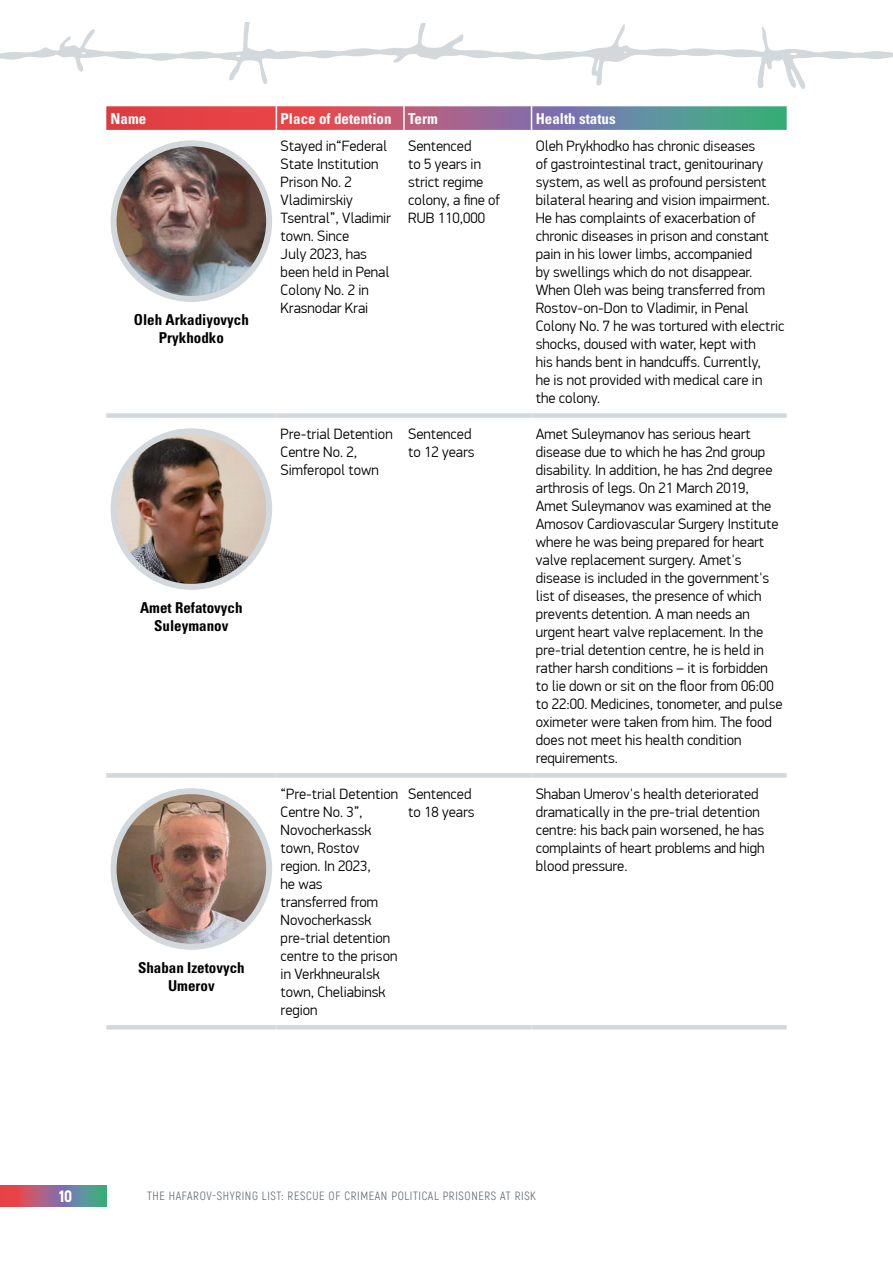
<style>
.page{position:relative;width:893px;height:1263px;background:#fff}
.page>*{position:absolute;margin:0;border:0;box-sizing:border-box;transform-origin:0 0}
.t1{font:900 16.5px "Akrobat";color:#fff}
.TableTEXT{font:300 15px/18px "PF Din Display Pro";color:#000}
.Name{font:15px/18px "Univers LTCYR 67 Bold Cond";color:#000;text-align:center}
.t2{font:15px "Univers LTCYR 67 Bold Cond";color:#fff}
.t3{font:12px "Akrobat";letter-spacing:.05em;color:#666e77}
</style>
<div class="page">
<svg style="left:0;top:1185px;width:106px;height:22px;background:#976f80"></svg>
<svg style="left:0;top:22px;width:893px;height:67px"></svg>
<svg style="left:106px;top:106px;width:681px;height:24px;background:#a46b79"></svg>
<div style="left:106px;top:413px;width:170px;height:5px;background:#d3d8dc"></div>
<div style="left:276px;top:413px;width:128px;height:5px;background:#d3d8dc"></div>
<div style="left:404px;top:413px;width:127px;height:5px;background:#d3d8dc"></div>
<div style="left:531px;top:413px;width:256px;height:5px;background:#d3d8dc"></div>
<div style="left:106px;top:773px;width:170px;height:5px;background:#d3d8dc"></div>
<div style="left:276px;top:773px;width:128px;height:5px;background:#d3d8dc"></div>
<div style="left:404px;top:773px;width:127px;height:5px;background:#d3d8dc"></div>
<div style="left:531px;top:773px;width:256px;height:5px;background:#d3d8dc"></div>
<hr style="left:106px;top:1025px;width:170px;height:4px;background:#d3d8dc">
<hr style="left:276px;top:1025px;width:128px;height:4px;background:#d3d8dc">
<hr style="left:404px;top:1025px;width:127px;height:4px;background:#d3d8dc">
<hr style="left:531px;top:1025px;width:256px;height:4px;background:#d3d8dc">
<img style="left:114px;top:143px;width:155px;height:156px;border-radius:78px">
<div style="left:111px;top:140px;width:161px;height:162px;border:6px solid #d3d8dc;border-radius:50%"></div>
<img style="left:114px;top:431px;width:155px;height:156px;border-radius:78px">
<div style="left:111px;top:428px;width:161px;height:162px;border:6px solid #d3d8dc;border-radius:50%"></div>
<img style="left:114px;top:791px;width:155px;height:156px;border-radius:78px">
<div style="left:111px;top:788px;width:161px;height:162px;border:6px solid #d3d8dc;border-radius:50%"></div>
<p class="t2" style="left:111px;top:109px;width:37px">Name</p>
<p class="t2" style="left:281px;top:109px;width:112px">Place of detention</p>
<p class="t2" style="left:408px;top:109px;width:31px">Term</p>
<p class="t2" style="left:536px;top:109px;width:81px">Health status</p>
<p class="Name" style="left:134px;top:311px;width:116px">Oleh Arkadiyovych<br>Prykhodko</p>
<p class="Name" style="left:140px;top:598px;width:104px">Amet Refatovych<br>Suleymanov</p>
<p class="Name" style="left:138px;top:958px;width:108px">Shaban Izetovych<br>Umerov</p>
<p class="TableTEXT" style="left:281px;top:137px;width:112px">Stayed in“Federal<br>State Institution<br>Prison No. 2<br>Vladimirskiy<br>Tsentral”, Vladimir town. Since<br>July 2023, has been held in Penal<br>Colony No. 2 in<br>Krasnodar Krai</p>
<p class="TableTEXT" style="left:408px;top:137px;width:93px">Sentenced<br>to 5 years in strict regime colony, a fine of<br>RUB 110,000</p>
<p class="TableTEXT" style="left:536px;top:137px;width:250px">Oleh Prykhodko has chronic diseases<br>of gastrointestinal tract, genitourinary system, as well as profound persistent bilateral hearing and vision impairment.<br>He has complaints of exacerbation of chronic diseases in prison and constant pain in his lower limbs, accompanied<br>by swellings which do not disappear.<br>When Oleh was being transferred from Rostov-on-Don to Vladimir, in Penal Colony No. 7 he was tortured with electric shocks, doused with water, kept with<br>his hands bent in handcuffs. Currently,<br>he is not provided with medical care in the colony.</p>
<p class="TableTEXT" style="left:281px;top:425px;width:114px">Pre-trial Detention<br>Centre No. 2,<br>Simferopol town</p>
<p class="TableTEXT" style="left:408px;top:425px;width:68px">Sentenced to 12 years</p>
<p class="TableTEXT" style="left:536px;top:425px;width:248px">Amet Suleymanov has serious heart disease due to which he has 2nd group disability. In addition, he has 2nd degree arthrosis of legs. On 21 March 2019, Amet Suleymanov was examined at the Amosov Cardiovascular Surgery Institute where he was being prepared for heart valve replacement surgery. Amet's disease is included in the government's list of diseases, the presence of which prevents detention. A man needs an urgent heart valve replacement. In the pre-trial detention centre, he is held in rather harsh conditions – it is forbidden to lie down or sit on the floor from 06:00 to 22:00. Medicines, tonometer, and pulse oximeter were taken from him. The food does not meet his health condition requirements.</p>
<p class="TableTEXT" style="left:281px;top:785px;width:119px">“Pre-trial Detention<br>Centre No. 3”,<br>Novocherkassk town, Rostov region. In 2023,<br>he was<br>transferred from<br>Novocherkassk pre-trial detention centre to the prison in Verkhneuralsk town, Cheliabinsk region</p>
<p class="TableTEXT" style="left:408px;top:785px;width:68px">Sentenced to 18 years</p>
<p class="TableTEXT" style="left:536px;top:785px;width:230px">Shaban Umerov's health deteriorated dramatically in the pre-trial detention centre: his back pain worsened, he has complaints of heart problems and high blood pressure.</p>
<p class="t1" style="left:59px;top:1185px;width:15px">10</p>
<p class="t3" style="left:147px;top:1189px;width:390px">THE HAFAROV-SHYRING LIST: RESCUE OF CRIMEAN POLITICAL PRISONERS AT RISK</p>
</div>
